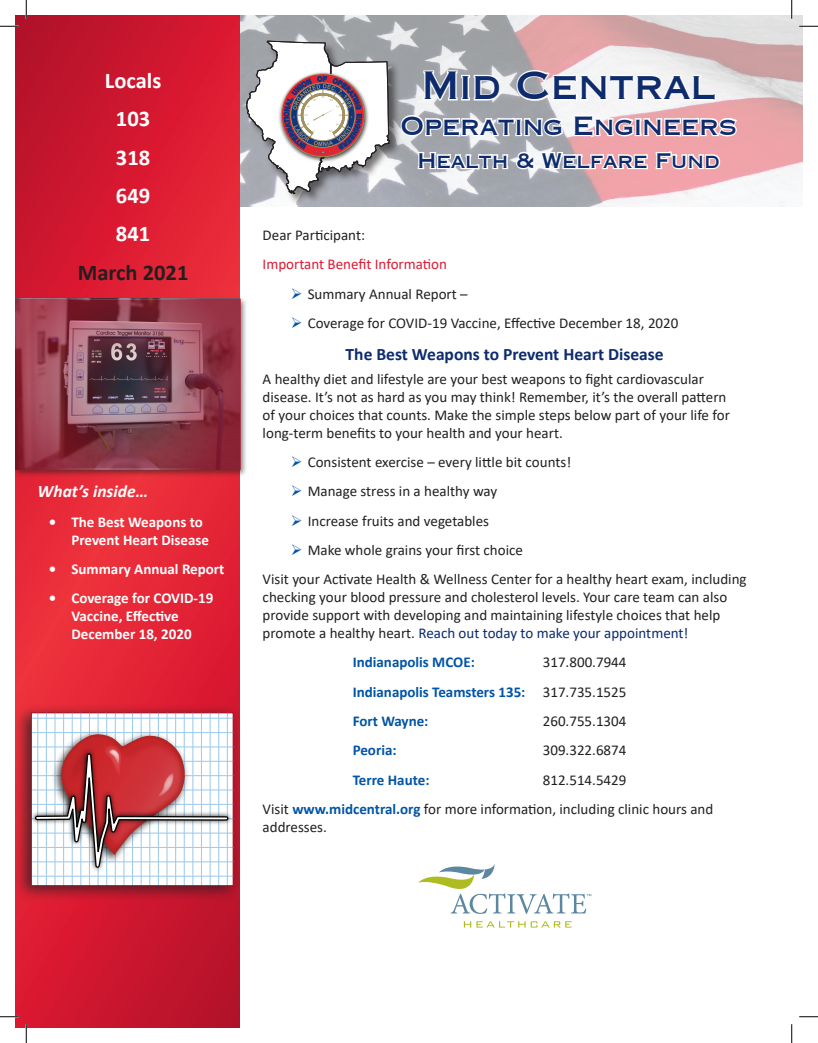
<style>
.page{position:relative;width:818px;height:1043px;background:#fff}
.page>*{position:absolute;margin:0;border:0;box-sizing:border-box;transform-origin:0 0}
.t1{font:700 37.5px "Copperplate S Si";color:#0d2b6d}
.t2{font:700 25px "Copperplate S Si";color:#0d2b6d}
.t3{font:700 22.5px/38.2px "Calibri";color:#fff;text-align:center}
.t4{font:700 22.5px "Calibri";color:#231f20}
.t5{font:700 20px "Copperplate S Si";color:#0d2b6d}
.t6{font:700 17.5px "Calibri";color:#0d2b6d}
.t7{font:italic 700 17.5px "Calibri";color:#fff}
.t8{font:15px/18px "Calibri";color:#231f20}
.t9{font:700 15px/18px "Calibri";color:#fff}
.t10{font:700 15px/29.2px "Calibri";color:#0154a6;text-align:justify}
.t11{font:15px "Calibri";color:#dc1a32}
.s1{color:#0154a6}
.s2{color:#0d2b6d}
.s3{font-weight:400;color:#231f20}
.s4{font-weight:700;color:#0154a6}
</style>
<div class="page">
<img style="left:240px;top:15px;width:562px;height:191px">
<div style="left:245px;top:40px;width:157px;height:166px;background:#231f20;opacity:.61"></div>
<svg style="left:245px;top:39px;width:145px;height:157px"></svg>
<div style="left:279px;top:71px;width:81px;height:64px;background:#fff;opacity:.75"></div>
<div style="left:284px;top:90px;width:82px;height:69px;background:#231f20;opacity:.75"></div>
<svg style="left:421px;top:69px;width:81px;height:33px"></svg>
<svg style="left:515px;top:68px;width:202px;height:34px"></svg>
<svg style="left:399px;top:113px;width:339px;height:72px"></svg>
<svg style="left:15px;top:15px;width:225px;height:1013px;background:#d81e32"></svg>
<div style="left:15px;top:296px;width:233px;height:181px;background:#231f20;opacity:.53"></div>
<svg style="left:17px;top:300px;width:222px;height:167px;background:#894352"></svg>
<svg style="left:464px;top:921px;width:107px;height:6px"></svg>
<svg style="left:418px;top:864px;width:173px;height:49px"></svg>
<div style="left:15px;top:703px;width:227px;height:199px;background:#231f20;opacity:.75"></div>
<svg style="left:33px;top:714px;width:199px;height:170px"></svg>
<hr style="left:37px;top:712px;width:1px;height:173px;background:#9fcbec">
<hr style="left:46px;top:712px;width:1px;height:173px;background:#9fcbec">
<hr style="left:54px;top:712px;width:1px;height:173px;background:#9fcbec">
<hr style="left:63px;top:712px;width:1px;height:173px;background:#9fcbec">
<hr style="left:72px;top:712px;width:1px;height:173px;background:#9fcbec">
<hr style="left:80px;top:712px;width:1px;height:173px;background:#9fcbec">
<hr style="left:89px;top:712px;width:1px;height:173px;background:#9fcbec">
<hr style="left:97px;top:712px;width:2px;height:173px;background:#9fcbec">
<hr style="left:106px;top:712px;width:1px;height:173px;background:#9fcbec">
<hr style="left:115px;top:712px;width:1px;height:173px;background:#9fcbec">
<hr style="left:123px;top:712px;width:1px;height:173px;background:#9fcbec">
<hr style="left:132px;top:712px;width:1px;height:173px;background:#9fcbec">
<hr style="left:141px;top:712px;width:1px;height:173px;background:#9fcbec">
<hr style="left:149px;top:712px;width:1px;height:173px;background:#9fcbec">
<hr style="left:158px;top:712px;width:1px;height:173px;background:#9fcbec">
<hr style="left:166px;top:712px;width:1px;height:173px;background:#9fcbec">
<hr style="left:175px;top:712px;width:1px;height:173px;background:#9fcbec">
<hr style="left:184px;top:712px;width:1px;height:173px;background:#9fcbec">
<hr style="left:192px;top:712px;width:1px;height:173px;background:#9fcbec">
<hr style="left:201px;top:712px;width:1px;height:173px;background:#9fcbec">
<hr style="left:209px;top:712px;width:2px;height:173px;background:#9fcbec">
<hr style="left:218px;top:712px;width:1px;height:173px;background:#9fcbec">
<hr style="left:227px;top:712px;width:1px;height:173px;background:#9fcbec">
<hr style="left:32px;top:717px;width:201px;height:1px;background:#9fcbec">
<hr style="left:32px;top:732px;width:201px;height:1px;background:#9fcbec">
<hr style="left:32px;top:875px;width:201px;height:1px;background:#9fcbec">
<div style="left:31px;top:712px;width:203px;height:174px;border:1px solid #ae1229"></div>
<img style="left:52px;top:728px;width:142px;height:6px">
<img style="left:16px;top:742px;width:224px;height:133px">
<svg style="left:34px;top:734px;width:195px;height:141px"></svg>
<svg style="left:0;top:25px;width:19px;height:2px"></svg>
<svg style="left:799px;top:25px;width:19px;height:2px"></svg>
<svg style="left:0;top:1015px;width:19px;height:2px"></svg>
<svg style="left:799px;top:1016px;width:19px;height:1px"></svg>
<svg style="left:25px;top:0;width:2px;height:19px"></svg>
<svg style="left:25px;top:1024px;width:2px;height:18px"></svg>
<svg style="left:790px;top:0;width:2px;height:19px"></svg>
<svg style="left:791px;top:1024px;width:1px;height:18px"></svg>
<h3 class="t3" style="left:105px;top:61px;width:58px">Locals<br>103<br>318<br>649<br>841</h3>
<h3 class="t4" style="left:78px;top:256px;width:112px">March 2021</h3>
<p class="t7" style="left:38px;top:479px;width:112px">What’s inside…</p>
<p class="t9" style="left:71px;top:512px;width:139px;text-indent:-22px">• The Best Weapons to<br>Prevent Heart Disease</p>
<p class="t9" style="left:49px;top:560px;width:177px">• Summary Annual Report</p>
<p class="t9" style="left:71px;top:589px;width:143px;text-indent:-22px">• Coverage for COVID-19<br>Vaccine, Effective<br>December 18, 2020</p>
<h1 class="t1" style="left:421px;top:63px;width:295px">Mid Central</h1>
<h2 class="t2" style="left:400px;top:111px;width:338px">Operating Engineers</h2>
<h3 class="t5" style="left:417px;top:148px;width:304px">Health &amp; Welfare Fund</h3>
<p class="t8" style="left:262px;top:226px;width:104px">Dear Participant:</p>
<p class="t11" style="left:262px;top:254px;width:186px">Important Benefit Information</p>
<p class="t8" style="left:291px;top:284px;width:178px"><span class="s1">➢</span> Summary Annual Report –</p>
<p class="t8" style="left:291px;top:313px;width:389px"><span class="s1">➢</span> Coverage for COVID-19 Vaccine, Effective December 18, 2020</p>
<p class="t6" style="left:345px;top:342px;width:319px">The Best Weapons to Prevent Heart Disease</p>
<p class="t8" style="left:262px;top:369px;width:468px">A healthy diet and lifestyle are your best weapons to fight cardiovascular disease. It’s not as hard as you may think! Remember, it’s the overall pattern of your choices that counts. Make the simple steps below part of your life for long-term benefits to your health and your heart.</p>
<p class="t8" style="left:291px;top:453px;width:282px"><span class="s1">➢</span> Consistent exercise – every little bit counts!</p>
<p class="t8" style="left:291px;top:482px;width:208px"><span class="s1">➢</span> Manage stress in a healthy way</p>
<p class="t8" style="left:291px;top:511px;width:200px"><span class="s1">➢</span> Increase fruits and vegetables</p>
<p class="t8" style="left:262px;top:535px;width:485px;line-height:29.2px;text-indent:28px"><span class="s1">➢</span> Make whole grains your first choice<br>Visit your Activate Health &amp; Wellness Center for a healthy heart exam, including</p>
<p class="t8" style="left:262px;top:588px;width:466px">checking your blood pressure and cholesterol levels. Your care team can also provide support with developing and maintaining lifestyle choices that help promote a healthy heart. <span class="s2">Reach out today to make your appointment!</span></p>
<p class="t10" style="left:352px;top:647px;width:124px">Indianapolis MCOE:</p>
<p class="t10" style="left:352px;top:647px;width:275px;text-indent:190px"><span class="s3">317.800.7944<br></span>Indianapolis Teamsters 135: <span class="s3">317.735.1525<br></span>Fort Wayne:</p>
<p class="t8" style="left:542px;top:711px;width:85px">260.755.1304</p>
<p class="t10" style="left:352px;top:735px;width:45px">Peoria:</p>
<p class="t8" style="left:542px;top:741px;width:85px">309.322.6874</p>
<p class="t10" style="left:352px;top:764px;width:78px">Terre Haute:</p>
<p class="t8" style="left:262px;top:764px;width:452px;line-height:29.2px;text-indent:280px">812.514.5429<br>Visit <span class="s4">www.midcentral.org</span> for more information, including clinic hours and</p>
<p class="t8" style="left:262px;top:817px;width:66px">addresses.</p>
</div>
